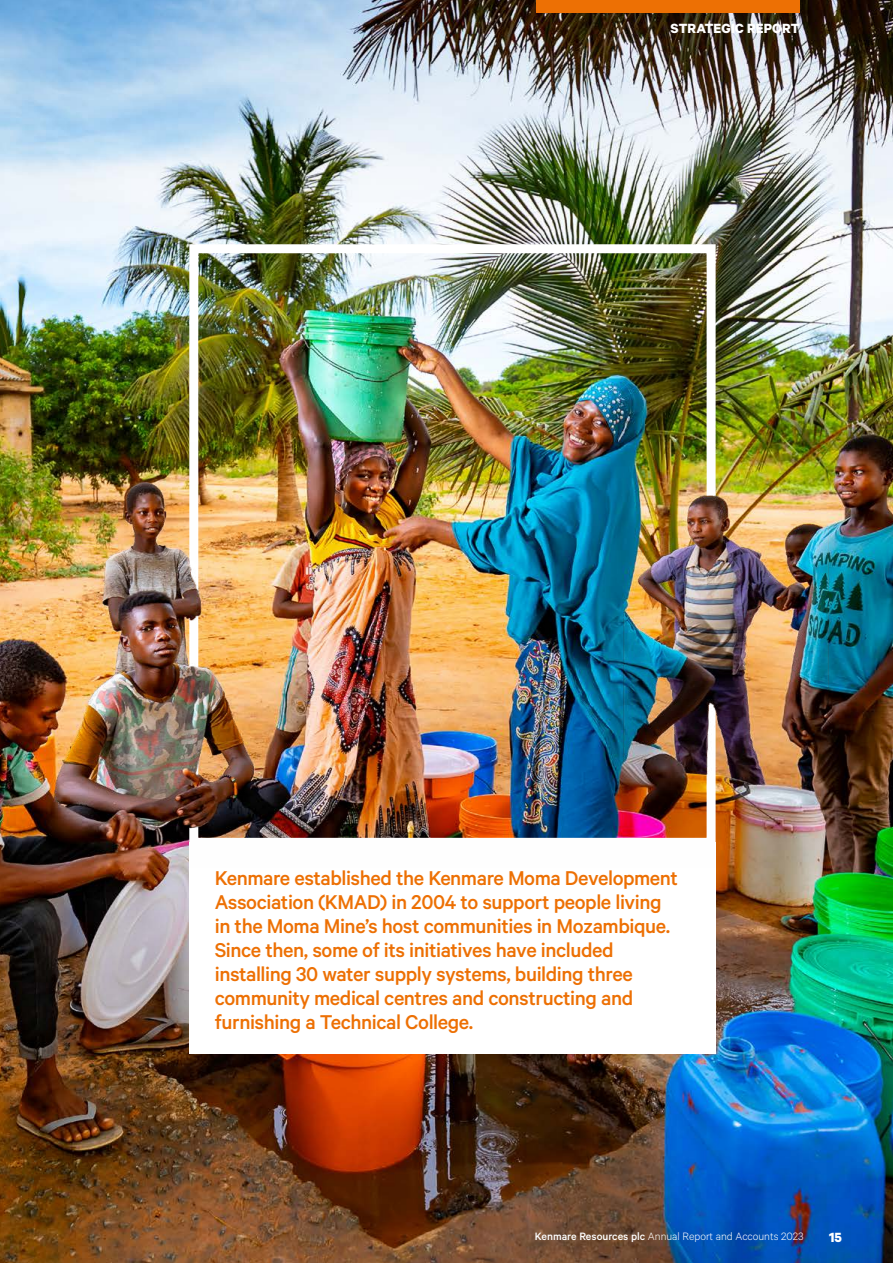
<style>
.page{position:relative;width:893px;height:1263px;background:#fff}
.page>*{position:absolute;margin:0;border:0;box-sizing:border-box;transform-origin:0 0}
.t1{font:500 22.5px/24px "Calibre";letter-spacing:-.02em;color:#ed7004}
.t2{font:700 15px "Calibre";letter-spacing:.005em;color:#fff}
.t3{font:300 12px "Calibre";color:#fff}
.s1{font-weight:500}
</style>
<div class="page">
<img style="left:0;top:0;width:893px;height:1263px">
<div style="left:189px;top:244px;width:527px;height:603px;border:9px solid #fff"></div>
<div style="left:189px;top:842px;width:527px;height:212px;background:#fff"></div>
<img style="left:0;top:443px;width:893px;height:425px">
<div style="left:536px;top:0;width:263px;height:13px;background:#ed7004"></div>
<p class="t2" style="left:671px;top:19px;width:130px">STRATEGIC REPORT</p>
<p class="t1" style="left:215px;top:865px;width:465px">Kenmare established the Kenmare Moma Development Association (KMAD) in 2004 to support people living in the Moma Mine’s host communities in Mozambique.<br>Since then, some of its initiatives have included installing 30 water supply systems, building three community medical centres and constructing and furnishing a Technical College.</p>
<p class="t3" style="left:535px;top:1230px;width:270px"><span class="s1">Kenmare Resources plc</span> Annual Report and Accounts 2023</p>
<p class="t2" style="left:829px;top:1228px;width:14px">15</p>
</div>
